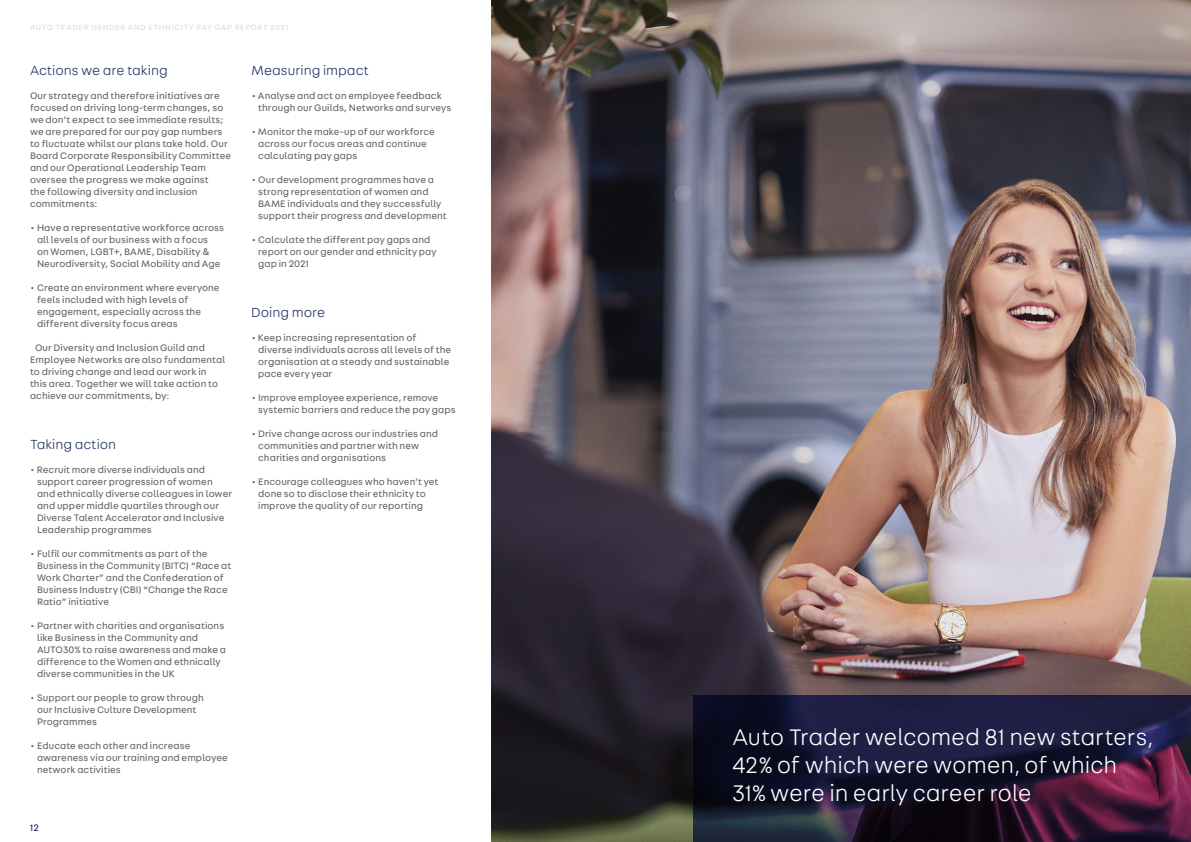
<style>
.page{position:relative;width:1191px;height:842px;background:#fff}
.page>*{position:absolute;margin:0;border:0;box-sizing:border-box;transform-origin:0 0}
.AT_Basic{font:300 24px/28px "AT Fabriga";letter-spacing:-.01em;color:#fff}
.AT_Basic-2{font:300 14px "AT Fabriga";color:#1f305f}
.AT_Basic-3{font:10px/12px "AT Fabriga";letter-spacing:.005em;color:#636466}
.t1{font:10px "AT Fabriga";color:#222b5e}
.t2{font:8px "AT Fabriga";letter-spacing:.09em;color:#e0dbd9}
</style>
<div class="page">
<img style="left:491px;top:0;width:700px;height:842px">
<svg style="left:693px;top:695px;width:498px;height:147px;background:#211733"></svg>
<p class="t2" style="left:30px;top:22px;width:260px">AUTO TRADER GENDER AND ETHNICITY PAY GAP REPORT 2021</p>
<p class="AT_Basic-2" style="left:30px;top:61px;width:139px">Actions we are taking</p>
<p class="AT_Basic-3" style="left:30px;top:89px;width:203px">Our strategy and therefore initiatives are focused on driving long-term changes, so we don’t expect to see immediate results; we are prepared for our pay gap numbers to fluctuate whilst our plans take hold. Our Board Corporate Responsibility Committee and our Operational Leadership Team oversee the progress we make against<br>the following diversity and inclusion commitments:</p>
<p class="AT_Basic-3" style="left:37px;top:221px;width:189px;text-indent:-7px">• Have a representative workforce across all levels of our business with a focus<br>on Women, LGBT+, BAME, Disability &amp; Neurodiversity, Social Mobility and Age</p>
<p class="AT_Basic-3" style="left:37px;top:281px;width:184px;text-indent:-7px">• Create an environment where everyone feels included with high levels of engagement, especially across the different diversity focus areas</p>
<p class="AT_Basic-3" style="left:30px;top:341px;width:197px;text-indent:5px">Our Diversity and Inclusion Guild and Employee Networks are also fundamental to driving change and lead our work in this area. Together we will take action to achieve our commitments, by:</p>
<p class="AT_Basic-2" style="left:30px;top:435px;width:88px">Taking action</p>
<p class="AT_Basic-3" style="left:37px;top:463px;width:197px;text-indent:-7px">• Recruit more diverse individuals and support career progression of women and ethnically diverse colleagues in lower and upper middle quartiles through our Diverse Talent Accelerator and Inclusive Leadership programmes</p>
<p class="AT_Basic-3" style="left:37px;top:547px;width:196px;text-indent:-7px">• Fulfil our commitments as part of the Business in the Community (BITC) “Race at Work Charter” and the Confederation of Business Industry (CBI) “Change the Race Ratio” initiative</p>
<p class="AT_Basic-3" style="left:37px;top:619px;width:190px;text-indent:-7px">• Partner with charities and organisations like Business in the Community and AUTO30% to raise awareness and make a difference to the Women and ethnically diverse communities in the UK</p>
<p class="AT_Basic-3" style="left:37px;top:691px;width:168px;text-indent:-7px">• Support our people to grow through our Inclusive Culture Development<br>Programmes</p>
<p class="AT_Basic-3" style="left:37px;top:739px;width:192px;text-indent:-7px">• Educate each other and increase awareness via our training and employee network activities</p>
<p class="AT_Basic-2" style="left:251px;top:61px;width:119px">Measuring impact</p>
<p class="AT_Basic-3" style="left:258px;top:89px;width:194px;text-indent:-7px">• Analyse and act on employee feedback through our Guilds, Networks and surveys</p>
<p class="AT_Basic-3" style="left:258px;top:125px;width:178px;text-indent:-7px">• Monitor the make-up of our workforce across our focus areas and continue calculating pay gaps</p>
<p class="AT_Basic-3" style="left:258px;top:173px;width:190px;text-indent:-7px">• Our development programmes have a strong representation of women and BAME individuals and they successfully support their progress and development</p>
<p class="AT_Basic-3" style="left:258px;top:233px;width:180px;text-indent:-7px">• Calculate the different pay gaps and report on our gender and ethnicity pay gap in 2021</p>
<p class="AT_Basic-2" style="left:251px;top:303px;width:75px">Doing more</p>
<p class="AT_Basic-3" style="left:258px;top:331px;width:194px;text-indent:-7px">• Keep increasing representation of diverse individuals across all levels of the organisation at a steady and sustainable pace every year</p>
<p class="AT_Basic-3" style="left:258px;top:391px;width:199px;text-indent:-7px">• Improve employee experience, remove systemic barriers and reduce the pay gaps</p>
<p class="AT_Basic-3" style="left:258px;top:427px;width:181px;text-indent:-7px">• Drive change across our industries and communities and partner with new charities and organisations</p>
<p class="AT_Basic-3" style="left:258px;top:475px;width:182px;text-indent:-7px">• Encourage colleagues who haven’t yet done so to disclose their ethnicity to improve the quality of our reporting</p>
<p class="t1" style="left:30px;top:821px;width:10px">12</p>
<p class="AT_Basic" style="left:732px;top:722px;width:422px">Auto Trader welcomed 81 new starters,<br>42% of which were women, of which<br>31% were in early career role</p>
<p class="t1" style="left:1152px;top:821px;width:10px">13</p>
</div>
